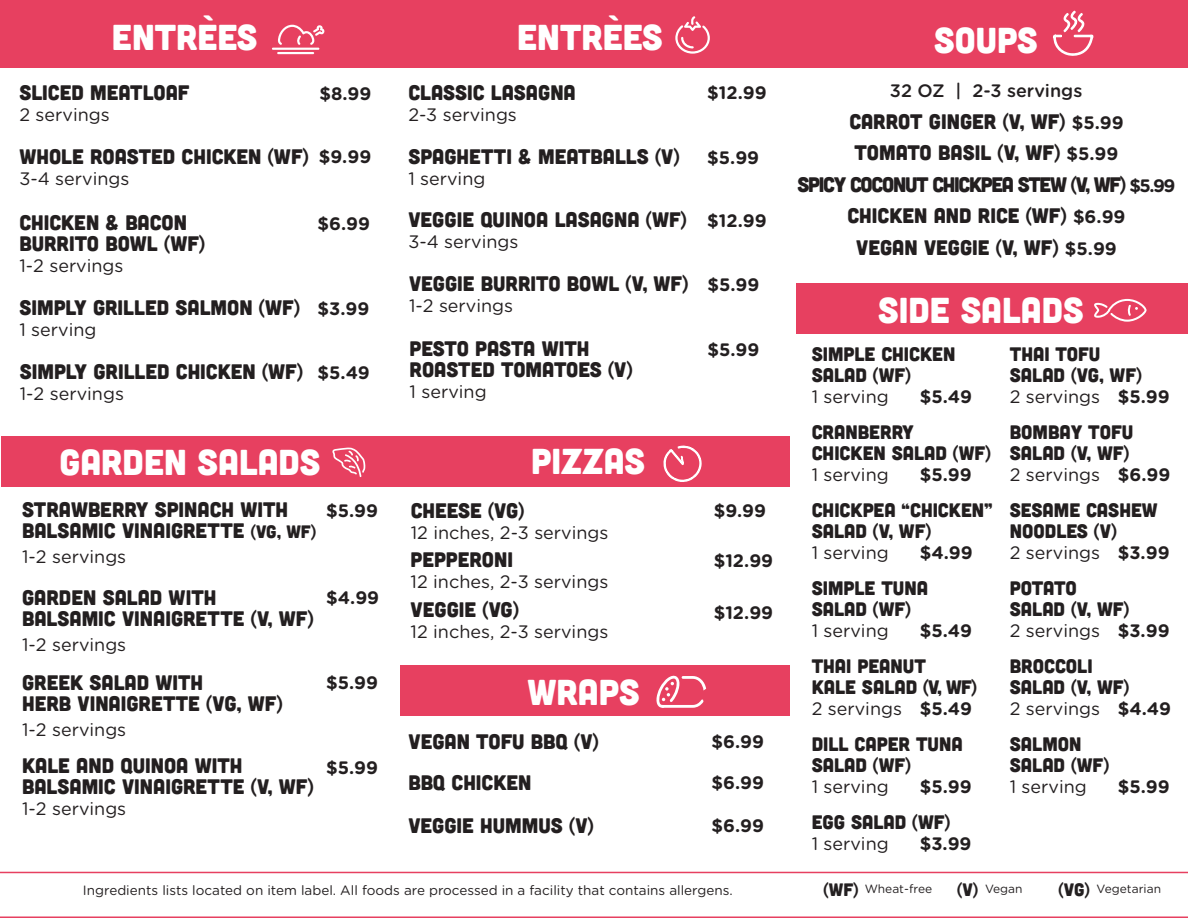
<style>
.page{position:relative;width:1188px;height:918px;background:#fff}
.page>*{position:absolute;margin:0;border:0;box-sizing:border-box;transform-origin:0 0}
.t1{font:36px "Cubano";color:#fff}
.t2{font:21px "Cubano";color:#231f20}
.t3{font:21px "Cubano";letter-spacing:-.06em;color:#231f20}
.t4{font:19.5px/21px "Cubano";color:#231f20}
.t5{font:18px "Gotham Rounded";color:#231f20}
.t6{font:700 18px "Gotham Rounded";color:#231f20}
.t7{font:500 18px "Gotham Rounded";color:#231f20}
.t8{font:18px "Cubano";color:#231f20}
.t9{font:13.5px "Gotham Rounded";color:#231f20}
.t10{font:12px "Gotham Rounded";color:#231f20}
.s1{font-size:18px}
.s2{font-family:"Gotham Rounded";font-weight:700;font-size:18px}
.s3{font-weight:700}
</style>
<div class="page">
<div style="left:0;top:0;width:1188px;height:68px;background:#e74060"></div>
<div style="left:796px;top:284px;width:392px;height:50px;background:#e74060"></div>
<svg style="left:0;top:872px;width:1188px;height:46px"></svg>
<svg style="left:1053px;top:10px;width:41px;height:46px"></svg>
<hr style="left:272px;top:48px;width:47px;height:2px;background:#fff">
<hr style="left:277px;top:52px;width:37px;height:2px;background:#fff">
<svg style="left:278px;top:25px;width:47px;height:20px"></svg>
<svg style="left:1094px;top:299px;width:53px;height:23px"></svg>
<svg style="left:675px;top:16px;width:35px;height:38px"></svg>
<div style="left:400px;top:437px;width:390px;height:50px;background:#e74060"></div>
<svg style="left:663px;top:445px;width:39px;height:37px"></svg>
<div style="left:1px;top:437px;width:399px;height:50px;background:#e74060"></div>
<svg style="left:332px;top:448px;width:33px;height:29px"></svg>
<div style="left:400px;top:665px;width:390px;height:50px;background:#e74060"></div>
<svg style="left:656px;top:675px;width:50px;height:33px"></svg>
<p class="t1" style="left:517px;top:14px;width:147px">ENTRÈES</p>
<p class="t1" style="left:112px;top:15px;width:147px">ENTRÈES</p>
<p class="t1" style="left:934px;top:17px;width:105px">SOUPS</p>
<p class="t2" style="left:19px;top:79px;width:172px">SLICED MEATLOAF</p>
<p class="t5" style="left:19px;top:103px;width:92px">2 servings</p>
<p class="t2" style="left:19px;top:143px;width:291px">WHOLE ROASTED CHICKEN (WF)</p>
<p class="t5" style="left:19px;top:166px;width:112px">3-4 servings</p>
<p class="t6" style="left:320px;top:80px;width:53px">$8.99</p>
<p class="t6" style="left:319px;top:143px;width:54px">$9.99</p>
<p class="t2" style="left:19px;top:209px;width:169px">CHICKEN &amp; BACON</p>
<p class="t2" style="left:19px;top:230px;width:187px">BURRITO BOWL (WF)</p>
<p class="t5" style="left:19px;top:253px;width:106px">1-2 servings</p>
<p class="t2" style="left:19px;top:294px;width:282px">SIMPLY GRILLED SALMON (WF)</p>
<p class="t5" style="left:19px;top:317px;width:79px">1 serving</p>
<p class="t2" style="left:20px;top:359px;width:285px">SIMPLY GRILLED CHICKEN (WF)</p>
<p class="t5" style="left:20px;top:382px;width:106px">1-2 servings</p>
<p class="t6" style="left:318px;top:211px;width:54px">$6.99</p>
<p class="t6" style="left:318px;top:296px;width:53px">$3.99</p>
<p class="t6" style="left:318px;top:360px;width:54px">$5.49</p>
<p class="t1" style="left:60px;top:439px;width:262px">GARDEN SALADS</p>
<p class="t2" style="left:22px;top:496px;width:267px">STRAWBERRY SPINACH WITH</p>
<p class="t2" style="left:22px;top:517px;width:296px">BALSAMIC VINAIGRETTE <span class="s1">(VG, WF)</span></p>
<p class="t5" style="left:22px;top:544px;width:106px">1-2 servings</p>
<p class="t2" style="left:22px;top:584px;width:196px">GARDEN SALAD WITH</p>
<p class="t2" style="left:22px;top:605px;width:293px">BALSAMIC VINAIGRETTE (V, WF)</p>
<p class="t5" style="left:22px;top:632px;width:106px">1-2 servings</p>
<p class="t2" style="left:22px;top:669px;width:183px">GREEK SALAD WITH</p>
<p class="t2" style="left:22px;top:690px;width:262px">HERB VINAIGRETTE (VG, WF)</p>
<p class="t5" style="left:22px;top:717px;width:106px">1-2 servings</p>
<p class="t2" style="left:22px;top:752px;width:222px">KALE AND QUINOA WITH</p>
<p class="t2" style="left:22px;top:773px;width:293px">BALSAMIC VINAIGRETTE (V, WF)</p>
<p class="t5" style="left:22px;top:796px;width:106px">1-2 servings</p>
<p class="t6" style="left:326px;top:498px;width:53px">$5.99</p>
<p class="t6" style="left:326px;top:585px;width:55px">$4.99</p>
<p class="t6" style="left:326px;top:670px;width:53px">$5.99</p>
<p class="t6" style="left:326px;top:755px;width:53px">$5.99</p>
<p class="t2" style="left:408px;top:79px;width:169px">CLASSIC LASAGNA</p>
<p class="t5" style="left:408px;top:102px;width:110px">2-3 servings</p>
<p class="t2" style="left:408px;top:143px;width:273px">SPAGHETTI &amp; MEATBALLS (V)</p>
<p class="t5" style="left:408px;top:166px;width:79px">1 serving</p>
<p class="t2" style="left:408px;top:206px;width:280px">VEGGIE QUINOA LASAGNA (WF)</p>
<p class="t5" style="left:408px;top:229px;width:112px">3-4 servings</p>
<p class="t2" style="left:409px;top:270px;width:281px">VEGGIE BURRITO BOWL (V, WF)</p>
<p class="t5" style="left:409px;top:293px;width:106px">1-2 servings</p>
<p class="t2" style="left:410px;top:335px;width:181px">PESTO PASTA WITH</p>
<p class="t2" style="left:410px;top:356px;width:224px">ROASTED TOMATOES (V)</p>
<p class="t5" style="left:410px;top:379px;width:79px">1 serving</p>
<p class="t1" style="left:531px;top:439px;width:115px">PIZZAS</p>
<p class="t2" style="left:411px;top:497px;width:115px">CHEESE (VG)</p>
<p class="t5" style="left:411px;top:521px;width:199px">12 inches, 2-3 servings</p>
<p class="t2" style="left:411px;top:546px;width:104px">PEPPERONI</p>
<p class="t5" style="left:411px;top:569px;width:199px">12 inches, 2-3 servings</p>
<p class="t2" style="left:411px;top:596px;width:110px">VEGGIE (VG)</p>
<p class="t5" style="left:411px;top:620px;width:199px">12 inches, 2-3 servings</p>
<p class="t1" style="left:527px;top:669px;width:114px">WRAPS</p>
<p class="t2" style="left:409px;top:728px;width:192px">VEGAN TOFU BBQ (V)</p>
<p class="t2" style="left:408px;top:769px;width:125px">BBQ CHICKEN</p>
<p class="t2" style="left:408px;top:812px;width:187px">VEGGIE HUMMUS (V)</p>
<p class="t6" style="left:707px;top:80px;width:61px">$12.99</p>
<p class="t6" style="left:707px;top:145px;width:53px">$5.99</p>
<p class="t6" style="left:707px;top:208px;width:61px">$12.99</p>
<p class="t6" style="left:707px;top:271px;width:53px">$5.99</p>
<p class="t6" style="left:707px;top:336px;width:53px">$5.99</p>
<p class="t6" style="left:714px;top:498px;width:54px">$9.99</p>
<p class="t6" style="left:714px;top:548px;width:61px">$12.99</p>
<p class="t6" style="left:714px;top:600px;width:61px">$12.99</p>
<p class="t6" style="left:712px;top:728px;width:54px">$6.99</p>
<p class="t6" style="left:712px;top:769px;width:54px">$6.99</p>
<p class="t6" style="left:712px;top:812px;width:54px">$6.99</p>
<p class="t7" style="left:890px;top:78px;width:194px">32 OZ | 2-3 servings</p>
<p class="t2" style="left:849px;top:108px;width:276px">CARROT GINGER (V, WF) <span class="s2">$5.99</span></p>
<p class="t2" style="left:855px;top:139px;width:265px">TOMATO BASIL (V, WF) <span class="s2">$5.99</span></p>
<p class="t3" style="left:798px;top:171px;width:380px">SPICY COCONUT CHICKPEA STEW (V, WF) <span class="s2">$5.99</span></p>
<p class="t2" style="left:848px;top:202px;width:279px">CHICKEN AND RICE (WF) <span class="s2">$6.99</span></p>
<p class="t2" style="left:856px;top:234px;width:262px">VEGAN VEGGIE (V, WF) <span class="s2">$5.99</span></p>
<p class="t1" style="left:878px;top:287px;width:207px">SIDE SALADS</p>
<p class="t4" style="left:812px;top:343px;width:145px">SIMPLE CHICKEN</p>
<p class="t4" style="left:812px;top:364px;width:101px">SALAD (WF)</p>
<p class="t5" style="left:812px;top:384px;width:79px">1 serving</p>
<p class="t6" style="left:920px;top:384px;width:54px">$5.49</p>
<p class="t4" style="left:812px;top:421px;width:104px">CRANBERRY</p>
<p class="t4" style="left:812px;top:442px;width:181px">CHICKEN SALAD (WF)</p>
<p class="t5" style="left:812px;top:462px;width:79px">1 serving</p>
<p class="t6" style="left:920px;top:462px;width:53px">$5.99</p>
<p class="t4" style="left:812px;top:499px;width:182px">CHICKPEA “CHICKEN”</p>
<p class="t4" style="left:812px;top:520px;width:121px">SALAD (V, WF)</p>
<p class="t5" style="left:812px;top:540px;width:79px">1 serving</p>
<p class="t6" style="left:920px;top:540px;width:55px">$4.99</p>
<p class="t4" style="left:812px;top:577px;width:118px">SIMPLE TUNA</p>
<p class="t4" style="left:812px;top:598px;width:101px">SALAD (WF)</p>
<p class="t5" style="left:812px;top:618px;width:79px">1 serving</p>
<p class="t6" style="left:920px;top:618px;width:54px">$5.49</p>
<p class="t4" style="left:812px;top:655px;width:116px">THAI PEANUT</p>
<p class="t4" style="left:812px;top:676px;width:167px">KALE SALAD (V, WF)</p>
<p class="t5" style="left:812px;top:696px;width:162px">2 servings <span class="s3">$5.49</span></p>
<p class="t4" style="left:812px;top:733px;width:152px">DILL CAPER TUNA<br>SALAD (WF)</p>
<p class="t5" style="left:812px;top:774px;width:79px">1 serving</p>
<p class="t6" style="left:920px;top:774px;width:53px">$5.99</p>
<p class="t4" style="left:812px;top:811px;width:140px">EGG SALAD (WF)</p>
<p class="t5" style="left:812px;top:831px;width:79px">1 serving</p>
<p class="t6" style="left:920px;top:831px;width:53px">$3.99</p>
<p class="t4" style="left:1010px;top:343px;width:92px">THAI TOFU</p>
<p class="t4" style="left:1010px;top:364px;width:134px">SALAD (VG, WF)</p>
<p class="t5" style="left:1010px;top:384px;width:161px">2 servings <span class="s3">$5.99</span></p>
<p class="t4" style="left:1010px;top:421px;width:125px">BOMBAY TOFU</p>
<p class="t4" style="left:1010px;top:442px;width:121px">SALAD (V, WF)</p>
<p class="t5" style="left:1010px;top:462px;width:162px">2 servings <span class="s3">$6.99</span></p>
<p class="t4" style="left:1010px;top:499px;width:149px">SESAME CASHEW</p>
<p class="t4" style="left:1010px;top:520px;width:108px">NOODLES (V)</p>
<p class="t5" style="left:1010px;top:540px;width:161px">2 servings <span class="s3">$3.99</span></p>
<p class="t4" style="left:1010px;top:577px;width:69px">POTATO</p>
<p class="t4" style="left:1010px;top:598px;width:121px">SALAD (V, WF)</p>
<p class="t5" style="left:1010px;top:618px;width:161px">2 servings <span class="s3">$3.99</span></p>
<p class="t4" style="left:1010px;top:655px;width:84px">BROCCOLI</p>
<p class="t4" style="left:1010px;top:676px;width:121px">SALAD (V, WF)</p>
<p class="t5" style="left:1010px;top:696px;width:163px">2 servings <span class="s3">$4.49</span></p>
<p class="t4" style="left:1010px;top:733px;width:73px">SALMON</p>
<p class="t4" style="left:1010px;top:754px;width:101px">SALAD (WF)</p>
<p class="t5" style="left:1010px;top:774px;width:79px">1 serving</p>
<p class="t6" style="left:1118px;top:774px;width:53px">$5.99</p>
<p class="t9" style="left:83px;top:881px;width:651px">Ingredients lists located on item label. All foods are processed in a facility that contains allergens.</p>
<p class="t8" style="left:824px;top:878px;width:37px">(WF)</p>
<p class="t10" style="left:865px;top:881px;width:69px">Wheat-free</p>
<p class="t8" style="left:957px;top:878px;width:23px">(V)</p>
<p class="t10" style="left:985px;top:881px;width:39px">Vegan</p>
<p class="t8" style="left:1059px;top:878px;width:33px">(VG)</p>
<p class="t10" style="left:1097px;top:881px;width:66px">Vegetarian</p>
</div>
